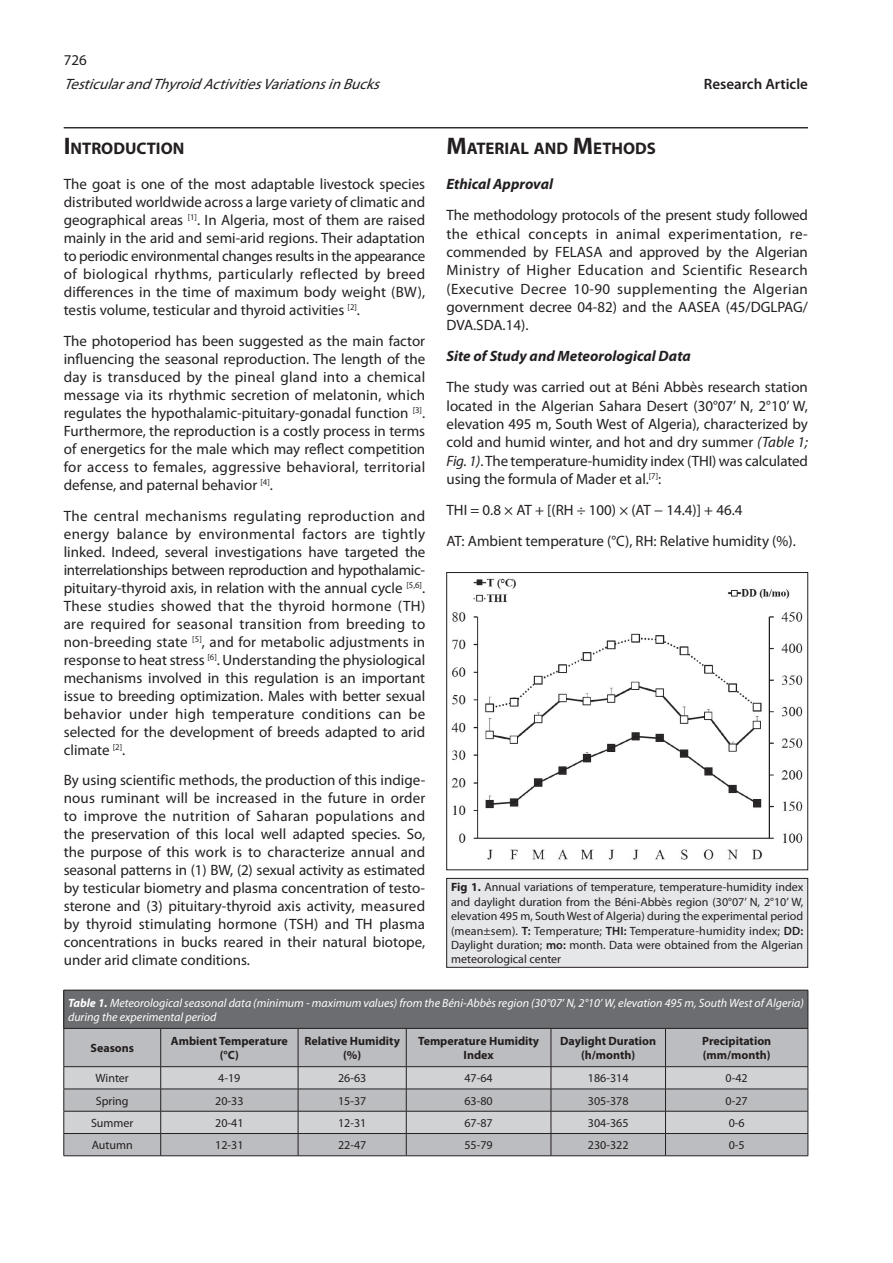
<style>
.page{position:relative;width:893px;height:1263px;background:#fff}
.page>*{position:absolute;margin:0;border:0;box-sizing:border-box;transform-origin:0 0}
.METIN{font:700 16.8px "Myriad Pro";color:#231f20}
.METIN-2{font:15px/18px "Myriad Pro";color:#231f20;text-align:justify}
.t1{font:italic 15px "Myriad Pro";color:#231f20}
.METIN-3{font:italic 700 15px "Myriad Pro";color:#231f20}
.t2{font:600 15px "Myriad Pro";color:#231f20}
.KAYNAK{font:12px/14.4px "Myriad Pro";color:#231f20;text-align:justify}
.TABLO{font:italic 12px/14.4px "Myriad Pro";color:#fff}
.TABLO-2{font:12px "Myriad Pro";color:#231f20}
.TABLO-3{font:700 12px/14.4px "Myriad Pro";color:#231f20;text-align:center}
.s1{font-size:24px}
.s2{font-style:italic}
.s3{font-weight:700}
.s4{font-weight:600}
</style>
<div class="page">
<hr style="left:64px;top:127px;width:744px;height:1px;background:#231f20">
<div style="left:64px;top:990px;width:744px;height:38px;background:#6c6d70"></div>
<div style="left:65px;top:1029px;width:743px;height:37px;background:#bcbdc0"></div>
<hr style="left:64px;top:990px;width:97px;height:1px;background:#231f20">
<hr style="left:64px;top:990px;width:1px;height:38px;background:#231f20">
<hr style="left:161px;top:990px;width:137px;height:1px;background:#231f20">
<hr style="left:298px;top:990px;width:108px;height:1px;background:#231f20">
<hr style="left:406px;top:990px;width:145px;height:1px;background:#231f20">
<hr style="left:551px;top:990px;width:114px;height:1px;background:#231f20">
<hr style="left:665px;top:990px;width:143px;height:1px;background:#231f20">
<hr style="left:808px;top:990px;width:1px;height:38px;background:#231f20">
<hr style="left:64px;top:1028px;width:97px;height:1px;background:#231f20">
<hr style="left:64px;top:1028px;width:1px;height:38px;background:#231f20">
<hr style="left:161px;top:1028px;width:137px;height:1px;background:#231f20">
<hr style="left:160px;top:1028px;width:1px;height:38px;background:#231f20">
<hr style="left:298px;top:1028px;width:108px;height:1px;background:#231f20">
<hr style="left:298px;top:1028px;width:1px;height:38px;background:#231f20">
<hr style="left:406px;top:1028px;width:145px;height:1px;background:#231f20">
<hr style="left:406px;top:1028px;width:1px;height:38px;background:#231f20">
<hr style="left:551px;top:1028px;width:114px;height:1px;background:#231f20">
<hr style="left:551px;top:1028px;width:1px;height:38px;background:#231f20">
<hr style="left:665px;top:1028px;width:143px;height:1px;background:#231f20">
<hr style="left:665px;top:1028px;width:1px;height:38px;background:#231f20">
<hr style="left:808px;top:1028px;width:1px;height:38px;background:#231f20">
<hr style="left:64px;top:1066px;width:97px;height:1px;background:#231f20">
<hr style="left:161px;top:1066px;width:137px;height:1px;background:#231f20">
<hr style="left:298px;top:1066px;width:108px;height:1px;background:#231f20">
<hr style="left:406px;top:1066px;width:145px;height:1px;background:#231f20">
<hr style="left:551px;top:1066px;width:114px;height:1px;background:#231f20">
<hr style="left:665px;top:1066px;width:143px;height:1px;background:#231f20">
<svg style="left:64px;top:1067px;width:745px;height:88px;background:#bfc0c2"></svg>
<hr style="left:64px;top:1155px;width:97px;height:1px;background:#231f20">
<hr style="left:161px;top:1155px;width:137px;height:1px;background:#231f20">
<hr style="left:298px;top:1155px;width:108px;height:1px;background:#231f20">
<hr style="left:406px;top:1155px;width:145px;height:1px;background:#231f20">
<hr style="left:551px;top:1155px;width:114px;height:1px;background:#231f20">
<hr style="left:665px;top:1155px;width:143px;height:1px;background:#231f20">
<img style="left:451px;top:578px;width:352px;height:282px">
<div style="left:446px;top:572px;width:362px;height:298px;border:1px solid #231f20"></div>
<div style="left:447px;top:878px;width:361px;height:89px;background:#e6e7e9"></div>
<div style="left:446px;top:878px;width:362px;height:89px;border:1px solid #231f20"></div>
<p class="METIN-2" style="left:64px;top:51px;width:25px">726</p>
<p class="t1" style="left:64px;top:74px;width:323px">TesticularandThyroidActivitiesVariationsinBucks</p>
<p class="t2" style="left:704px;top:74px;width:106px">Research Article</p>
<p class="METIN" style="left:64px;top:139px;width:122px"><span class="s1">I</span>NTRODUCTION</p>
<p class="METIN-2" style="left:64px;top:175px;width:363px">The goat is one of the most adaptable livestock species distributed worldwide across a large variety of climatic and geographical areas <sup>[1]</sup>. In Algeria, most of them are raised mainly in the arid and semi-arid regions. Their adaptation to periodic environmental changes results in the appearance of biological rhythms, particularly reflected by breed differences in the time of maximum body weight (BW), testis volume, testicular and thyroid activities <sup>[2]</sup>.</p>
<p class="METIN-2" style="left:64px;top:332px;width:363px">The photoperiod has been suggested as the main factor influencing the seasonal reproduction. The length of the day is transduced by the pineal gland into a chemical message via its rhythmic secretion of melatonin, which regulates the hypothalamic-pituitary-gonadal function <sup>[3]</sup>.<br>Furthermore, the reproduction is a costly process in terms of energetics for the male which may reflect competition for access to females, aggressive behavioral, territorial defense, and paternal behavior <sup>[4]</sup>.</p>
<p class="METIN-2" style="left:64px;top:506px;width:363px">The central mechanisms regulating reproduction and energy balance by environmental factors are tightly linked. Indeed, several investigations have targeted the interrelationships between reproduction and hypothalamic&shy;pituitary-thyroid axis, in relation with the annual cycle <sup>[5,6]</sup>.<br>These studies showed that the thyroid hormone (TH) are required for seasonal transition from breeding to non-breeding state <sup>[5]</sup>, and for metabolic adjustments in response to heat stress <sup>[6]</sup>. Understanding the physiological mechanisms involved in this regulation is an important issue to breeding optimization. Males with better sexual behavior under high temperature conditions can be selected for the development of breeds adapted to arid climate <sup>[2]</sup>.</p>
<p class="METIN-2" style="left:64px;top:771px;width:363px">By using scientific methods, the production of this indige&shy;nous ruminant will be increased in the future in order to improve the nutrition of Saharan populations and the preservation of this local well adapted species. So, the purpose of this work is to characterize annual and seasonal patterns in (1) BW, (2) sexual activity as estimated by testicular biometry and plasma concentration of testo&shy;sterone and (3) pituitary-thyroid axis activity, measured by thyroid stimulating hormone (TSH) and TH plasma concentrations in bucks reared in their natural biotope, under arid climate conditions.</p>
<p class="METIN" style="left:446px;top:139px;width:211px"><span class="s1">M</span>ATERIAL AND <span class="s1">M</span>ETHODS</p>
<p class="METIN-3" style="left:446px;top:175px;width:108px">Ethical Approval</p>
<p class="METIN-2" style="left:446px;top:206px;width:363px">The methodology protocols of the present study followed the ethical concepts in animal experimentation, re&shy;commended by FELASA and approved by the Algerian Ministry of Higher Education and Scientific Research (Executive Decree 10-90 supplementing the Algerian government decree 04-82) and the AASEA (45/DGLPAG/ DVA.SDA.14).</p>
<p class="METIN-3" style="left:446px;top:346px;width:246px">Site of Study and Meteorological Data</p>
<p class="METIN-2" style="left:446px;top:378px;width:363px">The study was carried out at Béni Abbès research station located in the Algerian Sahara Desert (30°07’ N, 2°10’ W, elevation 495 m, South West of Algeria), characterized by cold and humid winter, and hot and dry summer <span class="s2">(Table 1; Fig. 1)</span>. The temperature-humidity index (THI) was calculated using the formula of Mader et al.<sup>[7]</sup>:</p>
<p class="METIN-2" style="left:446px;top:501px;width:298px">THI = 0.8 × AT + [(RH ÷ 100) × (AT − 14.4)] + 46.4</p>
<p class="METIN-2" style="left:446px;top:532px;width:351px">AT: Ambient temperature (°C), RH: Relative humidity (%).</p>
<p class="KAYNAK" style="left:451px;top:880px;width:354px"><span class="s3">Fig 1.</span> Annual variations of temperature, temperature-humidity index and daylight duration from the Béni-Abbès region (30°07’ N, 2°10’ W, elevation 495 m, South West of Algeria) during the experimental period (mean±sem). <span class="s4">T:</span> Temperature; <span class="s4">THI:</span> Temperature-humidity index; <span class="s4">DD:<br></span>Daylight duration; <span class="s4">mo:</span> month. Data were obtained from the Algerian meteorological center</p>
<p class="TABLO" style="left:68px;top:995px;width:737px"><span class="s3">Table 1.</span> Meteorological seasonal data (minimum - maximum values) from the Béni-Abbès region (30°07’ N, 2°10’ W, elevation 495 m, South West of Algeria) during the experimental period</p>
<p class="TABLO-3" style="left:90px;top:1041px;width:45px">Seasons</p>
<p class="TABLO-3" style="left:171px;top:1034px;width:118px">Ambient Temperature (°C)</p>
<p class="TABLO-3" style="left:304px;top:1034px;width:97px">Relative Humidity</p>
<p class="TABLO-3" style="left:418px;top:1034px;width:123px">Temperature Humidity<br>Index</p>
<p class="TABLO-3" style="left:560px;top:1034px;width:97px">Daylight Duration</p>
<p class="TABLO-3" style="left:702px;top:1034px;width:71px">Precipitation</p>
<p class="TABLO-3" style="left:703px;top:1048px;width:69px">(mm/month)</p>
<p class="TABLO-3" style="left:581px;top:1048px;width:56px">(h/month)</p>
<p class="TABLO-3" style="left:343px;top:1048px;width:20px">(%)</p>
<p class="TABLO-2" style="left:96px;top:1071px;width:35px">Winter</p>
<p class="TABLO-2" style="left:218px;top:1071px;width:24px">4-19</p>
<p class="TABLO-2" style="left:338px;top:1071px;width:30px">26-63</p>
<p class="TABLO-2" style="left:464px;top:1071px;width:30px">47-64</p>
<p class="TABLO-2" style="left:588px;top:1071px;width:42px">186-314</p>
<p class="TABLO-2" style="left:726px;top:1071px;width:24px">0-42</p>
<p class="TABLO-2" style="left:96px;top:1093px;width:34px">Spring</p>
<p class="TABLO-2" style="left:215px;top:1093px;width:30px">20-33</p>
<p class="TABLO-2" style="left:338px;top:1093px;width:30px">15-37</p>
<p class="TABLO-2" style="left:464px;top:1093px;width:30px">63-80</p>
<p class="TABLO-2" style="left:588px;top:1093px;width:42px">305-378</p>
<p class="TABLO-2" style="left:726px;top:1093px;width:24px">0-27</p>
<p class="TABLO-2" style="left:91px;top:1115px;width:44px">Summer</p>
<p class="TABLO-2" style="left:215px;top:1115px;width:30px">20-41</p>
<p class="TABLO-2" style="left:338px;top:1115px;width:30px">12-31</p>
<p class="TABLO-2" style="left:464px;top:1115px;width:30px">67-87</p>
<p class="TABLO-2" style="left:588px;top:1115px;width:42px">304-365</p>
<p class="TABLO-2" style="left:729px;top:1115px;width:17px">0-6</p>
<p class="TABLO-2" style="left:92px;top:1138px;width:43px">Autumn</p>
<p class="TABLO-2" style="left:215px;top:1138px;width:30px">12-31</p>
<p class="TABLO-2" style="left:338px;top:1138px;width:30px">22-47</p>
<p class="TABLO-2" style="left:464px;top:1138px;width:30px">55-79</p>
<p class="TABLO-2" style="left:588px;top:1138px;width:42px">230-322</p>
<p class="TABLO-2" style="left:729px;top:1138px;width:17px">0-5</p>
</div>
